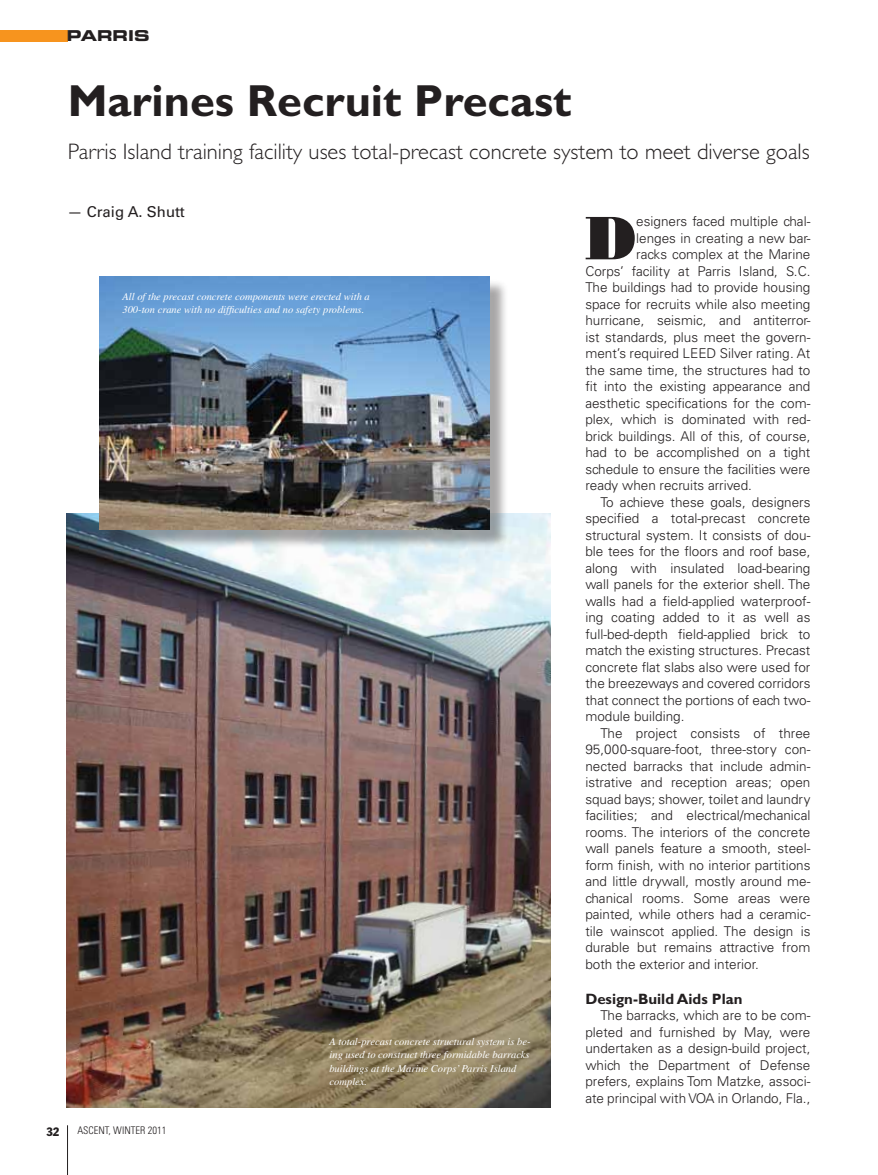
<style>
.page{position:relative;width:878px;height:1175px;background:#fff}
.page>*{position:absolute;margin:0;border:0;box-sizing:border-box;transform-origin:0 0}
.t1{font:61.05px "Bodoni Poster";color:#231f20}
.t2{font:700 45px "Gill Sans Std";color:#231f20}
.t3{font:300 22.5px "Gill Sans Std";color:#231f20}
.t4{font:700 15px "Gill Sans Std";color:#231f20}
.t5{font:15px "Univers LT Std";color:#231f20}
.t6{font:15px "Eurostile Bold Extended Two";color:#231f20}
.t7{font:300 13.5px/16.5px "Univers LT Std";color:#231f20;text-align:justify}
.t8{font:condensed 12px "Franklin Gothic";color:#231f20}
.t9{font:italic 10.5px/13.5px "Times LT Std";color:#fff}
.t10{font:300 condensed 10.5px "Univers";color:#231f20}
</style>
<div class="page">
<div style="left:0;top:30px;width:68px;height:11px;background:#f7941e"></div>
<hr style="left:67px;top:1125px;width:1px;height:49px;background:#231f20">
<img style="left:67px;top:513px;width:484px;height:594px">
<div style="left:101px;top:279px;width:407px;height:269px;background:#231f20;opacity:.4"></div>
<img style="left:99px;top:277px;width:391px;height:253px">
<p class="t6" style="left:67px;top:25px;width:84px">PARRIS</p>
<h2 class="t2" style="left:68px;top:74px;width:505px">Marines Recruit Precast</h2>
<h3 class="t3" style="left:68px;top:139px;width:743px">Parris Island training facility uses total-precast concrete system to meet diverse goals</h3>
<p class="t5" style="left:68px;top:202px;width:119px">— Craig A. Shutt</p>
<p class="t9" style="left:122px;top:289px;width:249px">All of the precast concrete components were erected with a<br>300-ton crane with no difficulties and no safety problems.</p>
<p class="t8" style="left:46px;top:1124px;width:14px">32</p>
<p class="t10" style="left:77px;top:1124px;width:90px">ASCENT, WINTER 2011</p>
<p class="t9" style="left:329px;top:1034px;width:202px">A total-precast concrete structural system is be&shy;ing used to construct three formidable barracks buildings at the Marine Corps’ Parris Island complex.</p>
<h1 class="t1" style="left:585px;top:200px;width:52px">D</h1>
<p class="t7" style="left:636px;top:213px;width:176px">esigners faced multiple chal-</p>
<p class="t7" style="left:636px;top:230px;width:176px">lenges in creating a new bar-</p>
<p class="t7" style="left:636px;top:246px;width:176px">racks complex at the Marine</p>
<p class="t7" style="left:585px;top:263px;width:227px">Corps’ facility at Parris Island, S.C.</p>
<p class="t7" style="left:585px;top:279px;width:226px">The buildings had to provide housing</p>
<p class="t7" style="left:585px;top:296px;width:227px">space for recruits while also meeting</p>
<p class="t7" style="left:585px;top:312px;width:227px">hurricane, seismic, and antiterror-</p>
<p class="t7" style="left:585px;top:329px;width:226px">ist standards, plus meet the govern-</p>
<p class="t7" style="left:585px;top:345px;width:227px">ment’s required LEED Silver rating. At</p>
<p class="t7" style="left:585px;top:362px;width:226px">the same time, the structures had to</p>
<p class="t7" style="left:585px;top:378px;width:226px">fit into the existing appearance and</p>
<p class="t7" style="left:585px;top:395px;width:227px">aesthetic specifications for the com-</p>
<p class="t7" style="left:585px;top:411px;width:227px">plex, which is dominated with red-</p>
<p class="t7" style="left:585px;top:428px;width:227px">brick buildings. All of this, of course,</p>
<p class="t7" style="left:585px;top:444px;width:227px">had to be accomplished on a tight</p>
<p class="t7" style="left:585px;top:461px;width:226px">schedule to ensure the facilities were</p>
<p class="t7" style="left:585px;top:477px;width:168px">ready when recruits arrived.</p>
<p class="t7" style="left:600px;top:494px;width:212px">To achieve these goals, designers</p>
<p class="t7" style="left:585px;top:510px;width:226px">specified a total-precast concrete</p>
<p class="t7" style="left:585px;top:527px;width:226px">structural system. It consists of dou-</p>
<p class="t7" style="left:585px;top:543px;width:226px">ble tees for the floors and roof base,</p>
<p class="t7" style="left:585px;top:560px;width:226px">along with insulated load-bearing</p>
<p class="t7" style="left:585px;top:576px;width:227px">wall panels for the exterior shell. The</p>
<p class="t7" style="left:585px;top:593px;width:227px">walls had a field-applied waterproof-</p>
<p class="t7" style="left:585px;top:609px;width:227px">ing coating added to it as well as</p>
<p class="t7" style="left:585px;top:626px;width:227px">full-bed-depth field-applied brick to</p>
<p class="t7" style="left:585px;top:642px;width:227px">match the existing structures. Precast</p>
<p class="t7" style="left:585px;top:659px;width:227px">concrete flat slabs also were used for</p>
<p class="t7" style="left:585px;top:675px;width:227px">the breezeways and covered corridors</p>
<p class="t7" style="left:585px;top:692px;width:227px">that connect the portions of each two-</p>
<p class="t7" style="left:585px;top:708px;width:101px">module building.</p>
<p class="t7" style="left:600px;top:725px;width:211px">The project consists of three</p>
<p class="t7" style="left:585px;top:741px;width:227px">95,000-square-foot, three-story con-</p>
<p class="t7" style="left:585px;top:758px;width:226px">nected barracks that include admin-</p>
<p class="t7" style="left:585px;top:774px;width:226px">istrative and reception areas; open</p>
<p class="t7" style="left:585px;top:791px;width:226px">squad bays; shower, toilet and laundry</p>
<p class="t7" style="left:585px;top:807px;width:227px">facilities; and electrical/mechanical</p>
<p class="t7" style="left:585px;top:824px;width:226px">rooms. The interiors of the concrete</p>
<p class="t7" style="left:585px;top:840px;width:227px">wall panels feature a smooth, steel-</p>
<p class="t7" style="left:585px;top:857px;width:227px">form finish, with no interior partitions</p>
<p class="t7" style="left:585px;top:873px;width:227px">and little drywall, mostly around me-</p>
<p class="t7" style="left:585px;top:890px;width:226px">chanical rooms. Some areas were</p>
<p class="t7" style="left:585px;top:906px;width:226px">painted, while others had a ceramic-</p>
<p class="t7" style="left:585px;top:923px;width:226px">tile wainscot applied. The design is</p>
<p class="t7" style="left:585px;top:939px;width:227px">durable but remains attractive from</p>
<p class="t7" style="left:585px;top:956px;width:175px">both the exterior and interior.</p>
<p class="t4" style="left:585px;top:989px;width:159px">Design-Build Aids Plan</p>
<p class="t7" style="left:585px;top:1007px;width:227px;text-indent:15px">The barracks, which are to be com&shy;pleted and furnished by May, were undertaken as a design-build project, which the Department of Defense prefers, explains Tom Matzke, associ&shy;ate principal with VOA in Orlando, Fla.,</p>
</div>
